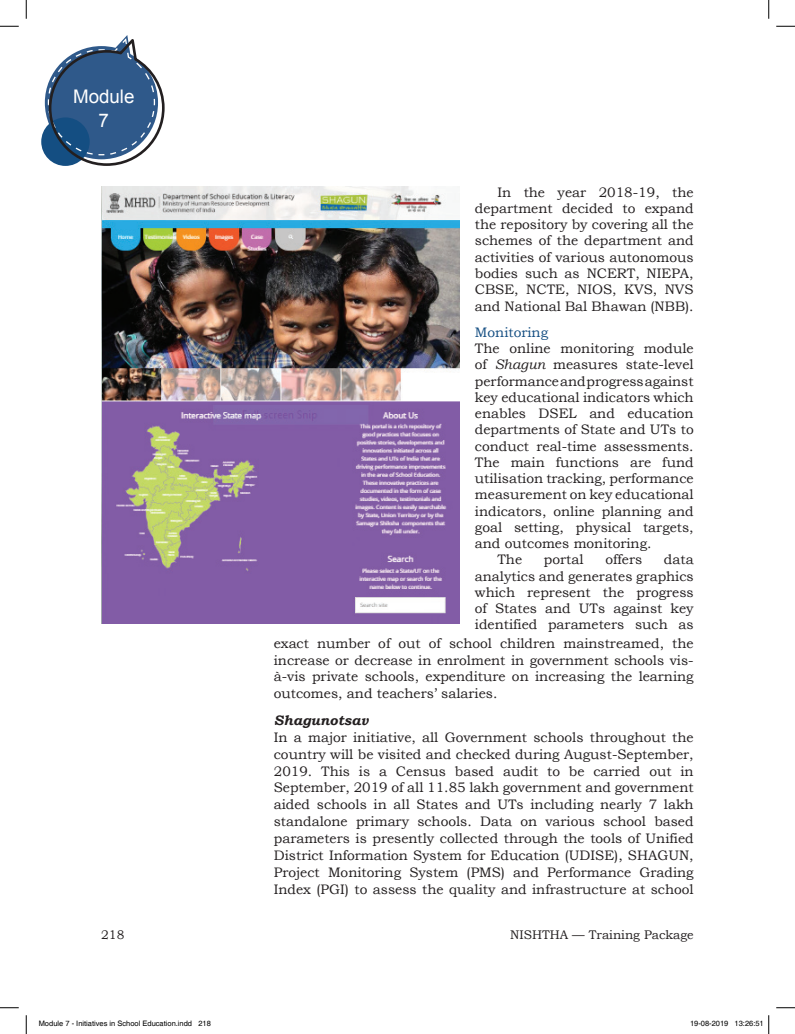
<style>
.page{position:relative;width:795px;height:1034px;background:#fff}
.page>*{position:absolute;margin:0;border:0;box-sizing:border-box;transform-origin:0 0}
.t1{font:18.75px/23.8px "Arial";color:#fff;text-align:center}
.t2{font:13.75px/16.9px "Bookman Old Style";color:#231f20;text-align:justify}
.t3{font:italic 700 13.75px "Bookman Old Style";color:#231f20}
.t4{font:13.75px "Bookman Old Style";color:#144e82}
.t5{font:12.5px "Bookman Old Style";color:#231f20}
.t6{font:7.5px "Helvetica";color:#000}
.s1{font-style:italic}
</style>
<div class="page">
<svg style="left:41px;top:117px;width:49px;height:49px"></svg>
<svg style="left:45px;top:35px;width:120px;height:131px"></svg>
<img style="left:101px;top:187px;width:358px;height:437px">
<svg style="left:0;top:25px;width:19px;height:2px"></svg>
<svg style="left:776px;top:25px;width:19px;height:2px"></svg>
<svg style="left:0;top:1007px;width:19px;height:1px"></svg>
<svg style="left:776px;top:1007px;width:19px;height:1px"></svg>
<svg style="left:25px;top:0;width:2px;height:19px"></svg>
<svg style="left:25px;top:1015px;width:2px;height:18px"></svg>
<svg style="left:768px;top:0;width:2px;height:19px"></svg>
<svg style="left:768px;top:1015px;width:2px;height:18px"></svg>
<h1 class="t1" style="left:73px;top:85px;width:63px">Module<br>7</h1>
<p class="t2" style="left:475px;top:184px;width:220px;line-height:16.2px;text-indent:22px">In the year 2018-19, the department decided to expand the repository by covering all the schemes of the department and activities of various autonomous bodies such as NCERT, NIEPA, CBSE, NCTE, NIOS, KVS, NVS and National Bal Bhawan (NBB).</p>
<p class="t4" style="left:475px;top:323px;width:75px">Monitoring</p>
<p class="t2" style="left:475px;top:340px;width:220px">The online monitoring module</p>
<p class="t2" style="left:475px;top:356px;width:220px">of <span class="s1">Shagun</span> measures state-level</p>
<p class="t2" style="left:475px;top:372px;width:220px">performance and progress against</p>
<p class="t2" style="left:475px;top:389px;width:220px">key educational indicators which</p>
<p class="t2" style="left:475px;top:405px;width:220px">enables DSEL and education</p>
<p class="t2" style="left:475px;top:421px;width:220px">departments of State and UTs to</p>
<p class="t2" style="left:475px;top:437px;width:220px">conduct real-time assessments.</p>
<p class="t2" style="left:475px;top:454px;width:220px">The main functions are fund</p>
<p class="t2" style="left:475px;top:470px;width:220px">utilisation tracking, performance</p>
<p class="t2" style="left:475px;top:486px;width:220px">measurement on key educational</p>
<p class="t2" style="left:475px;top:502px;width:220px">indicators, online planning and</p>
<p class="t2" style="left:475px;top:519px;width:220px">goal setting, physical targets,</p>
<p class="t2" style="left:475px;top:535px;width:178px">and outcomes monitoring.</p>
<p class="t2" style="left:497px;top:551px;width:26px">The</p>
<p class="t2" style="left:544px;top:551px;width:41px">portal</p>
<p class="t2" style="left:605px;top:551px;width:38px">offers</p>
<p class="t2" style="left:475px;top:551px;width:220px;line-height:16.2px;text-indent:189px">data analytics and generates graphics which represent the progress of States and UTs against key identified parameters such as</p>
<p class="t2" style="left:274px;top:634px;width:421px">exact number of out of school children mainstreamed, the increase or decrease in enrolment in government schools vis&shy;à-vis private schools, expenditure on increasing the learning outcomes, and teachers’ salaries.</p>
<p class="t3" style="left:274px;top:710px;width:96px">Shagunotsav</p>
<p class="t2" style="left:274px;top:729px;width:421px">In a major initiative, all Government schools throughout the country will be visited and checked during August-September, 2019. This is a Census based audit to be carried out in September, 2019 of all 11.85 lakh government and government aided schools in all States and UTs including nearly 7 lakh standalone primary schools. Data on various school based parameters is presently collected through the tools of Unified District Information System for Education (UDISE), SHAGUN, Project Monitoring System (PMS) and Performance Grading Index (PGI) to assess the quality and infrastructure at school</p>
<p class="t5" style="left:101px;top:926px;width:25px">218</p>
<p class="t5" style="left:510px;top:926px;width:185px">NISHTHA — Training Package</p>
<p class="t6" style="left:39px;top:1019px;width:174px">Module 7 - Initiatives in School Education.indd 218</p>
<p class="t6" style="left:690px;top:1019px;width:75px">19-08-2019 13:26:51</p>
</div>
